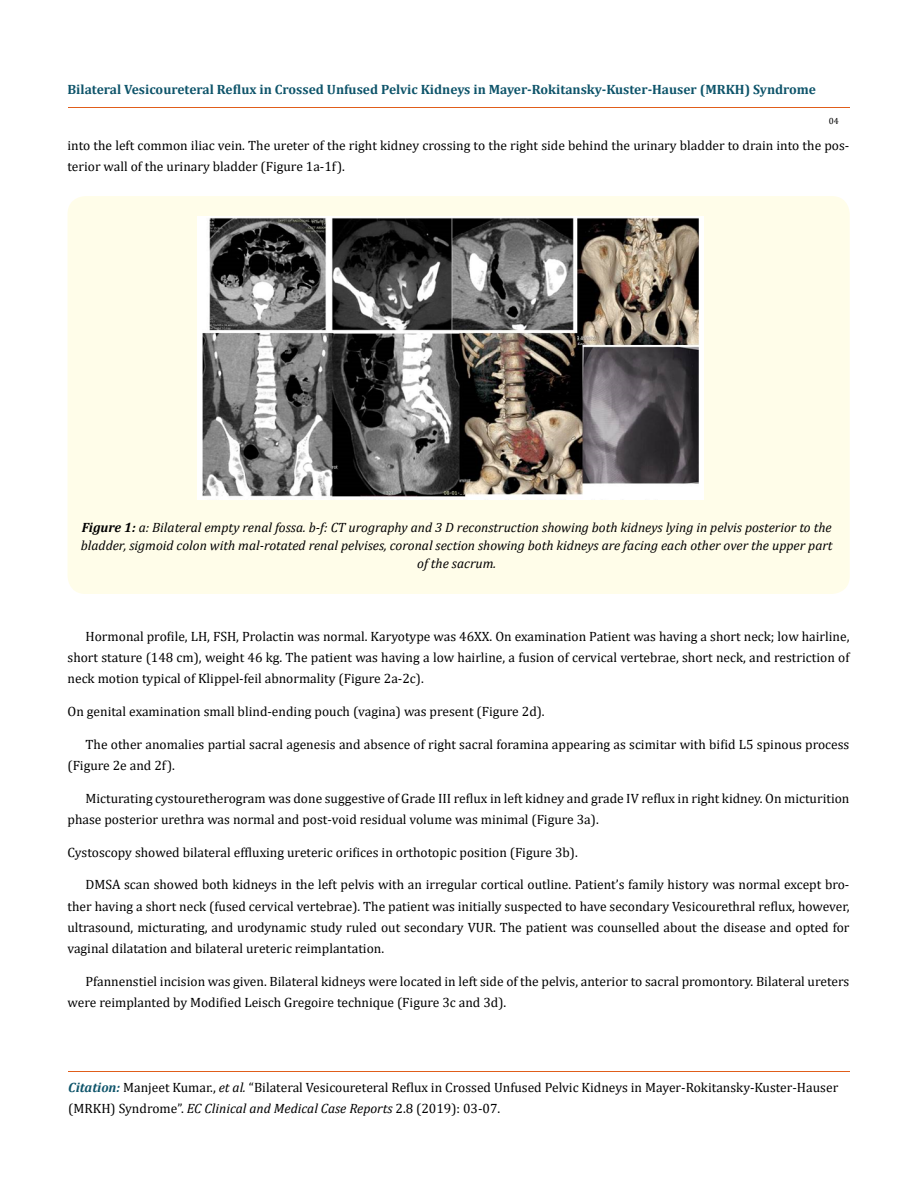
<style>
.page{position:relative;width:917px;height:1188px;background:#fff}
.page>*{position:absolute;margin:0;border:0;box-sizing:border-box;transform-origin:0 0}
.t1{font:13.5px/21px "Cambria";color:#000}
.t2{font:italic 13.5px/18px "Cambria";color:#000;text-align:center}
.t3{font:700 13.5px "Cambria";color:#0e546a}
.t4{font:9px "Cambria";color:#000}
.s1{font-weight:700}
.s2{font-weight:700;font-style:italic;color:#0e546a}
.s3{font-style:italic}
</style>
<div class="page">
<hr style="left:68px;top:108px;width:781px;height:1px;background:#e05d1a">
<hr style="left:68px;top:1071px;width:781px;height:1px;background:#e05d1a">
<div style="left:68px;top:196px;width:781px;height:398px;background:#fffde9;border-radius:18px"></div>
<img style="left:197px;top:216px;width:507px;height:283px">
<p class="t3" style="left:68px;top:80px;width:750px">Bilateral Vesicoureteral Reflux in Crossed Unfused Pelvic Kidneys in Mayer-Rokitansky-Kuster-Hauser (MRKH) Syndrome</p>
<p class="t4" style="left:828px;top:116px;width:11px">04</p>
<p class="t1" style="left:68px;top:135px;width:783px">into the left common iliac vein. The ureter of the right kidney crossing to the right side behind the urinary bladder to drain into the pos&shy;terior wall of the urinary bladder (Figure 1a-1f).</p>
<p class="t2" style="left:81px;top:518px;width:753px"><span class="s1">Figure 1:</span> a: Bilateral empty renal fossa. b-f: CT urography and 3 D reconstruction showing both kidneys lying in pelvis posterior to the bladder, sigmoid colon with mal-rotated renal pelvises, coronal section showing both kidneys are facing each other over the upper part of the sacrum.</p>
<p class="t1" style="left:68px;top:625px;width:783px;text-align:justify;text-indent:18px">Hormonal profile, LH, FSH, Prolactin was normal. Karyotype was 46XX. On examination Patient was having a short neck; low hairline, short stature (148 cm), weight 46 kg. The patient was having a low hairline, a fusion of cervical vertebrae, short neck, and restriction of neck motion typical of Klippel-feil abnormality (Figure 2a-2c).</p>
<p class="t1" style="left:68px;top:700px;width:478px">On genital examination small blind-ending pouch (vagina) was present (Figure 2d).</p>
<p class="t1" style="left:68px;top:733px;width:783px;text-indent:18px">The other anomalies partial sacral agenesis and absence of right sacral foramina appearing as scimitar with bifid L5 spinous process (Figure 2e and 2f).</p>
<p class="t1" style="left:68px;top:787px;width:783px;text-indent:18px">Micturating cystouretherogram was done suggestive of Grade III reflux in left kidney and grade IV reflux in right kidney. On micturition phase posterior urethra was normal and post-void residual volume was minimal (Figure 3a).</p>
<p class="t1" style="left:68px;top:841px;width:512px">Cystoscopy showed bilateral effluxing ureteric orifices in orthotopic position (Figure 3b).</p>
<p class="t1" style="left:68px;top:874px;width:783px;text-align:justify;text-indent:18px">DMSA scan showed both kidneys in the left pelvis with an irregular cortical outline. Patient’s family history was normal except bro&shy;ther having a short neck (fused cervical vertebrae). The patient was initially suspected to have secondary Vesicourethral reflux, however, ultrasound, micturating, and urodynamic study ruled out secondary VUR. The patient was counselled about the disease and opted for vaginal dilatation and bilateral ureteric reimplantation.</p>
<p class="t1" style="left:68px;top:970px;width:783px;text-indent:18px">Pfannenstiel incision was given. Bilateral kidneys were located in left side of the pelvis, anterior to sacral promontory. Bilateral ureters were reimplanted by Modified Leisch Gregoire technique (Figure 3c and 3d).</p>
<p class="t1" style="left:68px;top:1077px;width:771px"><span class="s2">Citation:</span> Manjeet Kumar., <span class="s3">et al.</span> “Bilateral Vesicoureteral Reflux in Crossed Unfused Pelvic Kidneys in Mayer-Rokitansky-Kuster-Hauser (MRKH) Syndrome”. <span class="s3">EC Clinical and Medical Case Reports</span> 2.8 (2019): 03-07.</p>
</div>
